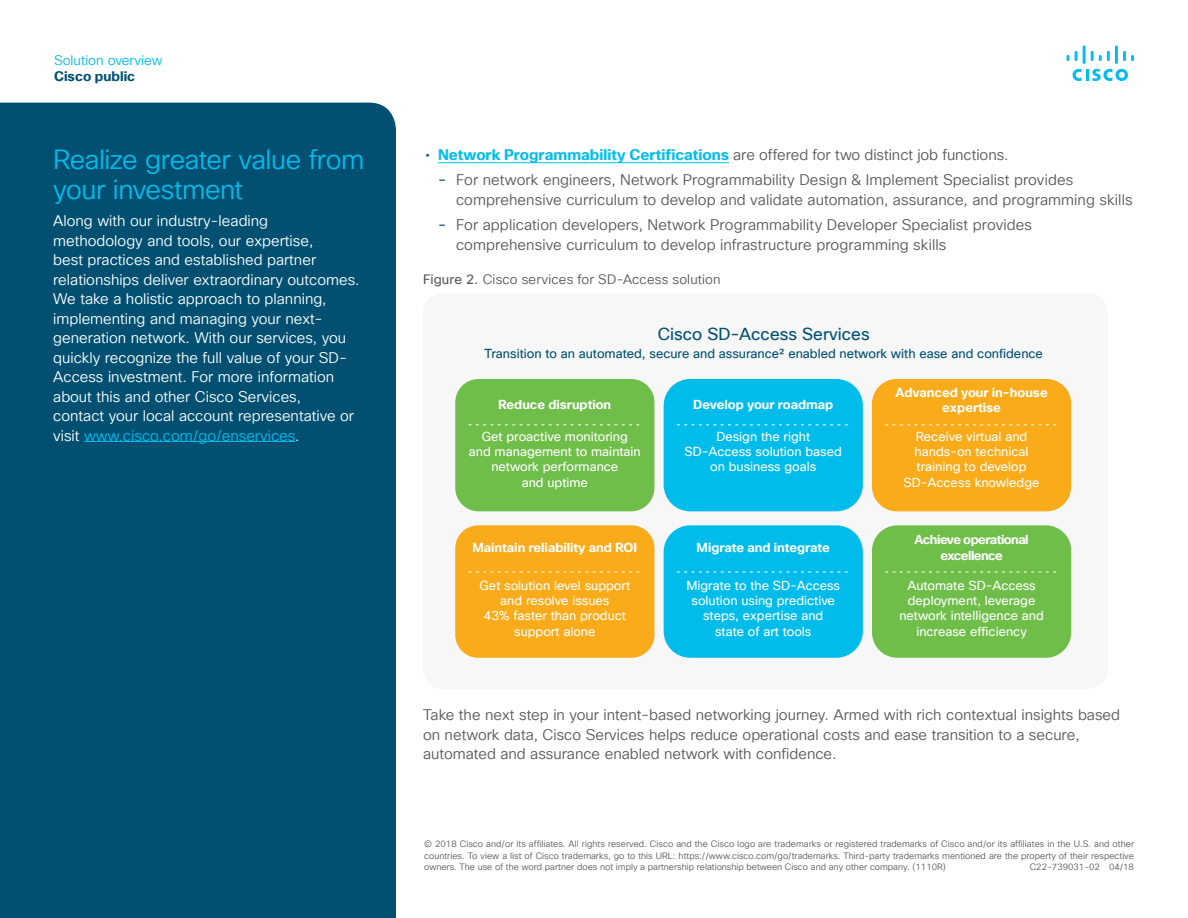
<style>
.page{position:relative;width:1188px;height:918px;background:#fff}
.page>*{position:absolute;margin:0;border:0;box-sizing:border-box;transform-origin:0 0}
.Subhead2_Blue{font:27px/30px "Cisco Sans TT Light";letter-spacing:-.02em;color:#01bcec}
.t1{font:16.95px "Cisco Sans TT";color:#005072}
.Body{font:15px/19.5px "Cisco Sans TT Light";color:#57585a}
.Body_White{font:15px/19.5px "Cisco Sans TT Light";color:#fff}
.t2{font:13.5px "Cisco Sans TT Light";color:#01bcec}
.t3{font:700 13.5px "Cisco Sans TT";color:#005073}
.FigureCaption{font:13.35px "Cisco Sans TT Light";letter-spacing:.01em;color:#57585a}
.t4{font:12.75px/15.3px "Cisco Sans TT";color:#fff;text-align:center}
.t5{font:700 12.75px/15.3px "Cisco Sans TT";color:#fff;text-align:center}
.t6{font:12.75px "Cisco Sans TT";color:#005072}
.t7{font:700 12.75px/15.3px "Cisco Sans TT";letter-spacing:-.04em;color:#fff;text-align:center}
.Footer_white{font:9px/11.2px "Cisco Sans TT Light";color:#57585a;text-align:justify}
.s1{color:#01bcec}
.s2{font-family:"Cisco Sans TT";color:#005073}
.s3{font-family:"Cisco Sans TT";font-weight:700;color:#01bcec}
.s4{font-family:"Cisco Sans TT"}
</style>
<div class="page">
<svg style="left:1073px;top:69px;width:55px;height:12px"></svg>
<svg style="left:1067px;top:55px;width:2px;height:6px"></svg>
<svg style="left:1075px;top:51px;width:3px;height:10px"></svg>
<hr style="left:1083px;top:45px;width:3px;height:19px;background:#01bcec">
<svg style="left:1091px;top:51px;width:19px;height:10px"></svg>
<hr style="left:1115px;top:45px;width:3px;height:19px;background:#01bcec">
<svg style="left:1123px;top:51px;width:11px;height:10px"></svg>
<div style="left:0;top:103px;width:396px;height:815px;background:#015072"></div>
<hr style="left:438px;top:162px;width:291px;height:1px;background:#01bcec">
<div style="left:423px;top:293px;width:685px;height:396px;background:#f7f7f8;border-radius:21px"></div>
<div style="left:455px;top:379px;width:199px;height:132px;background:#6ebe49;border-radius:23px"></div>
<div style="left:664px;top:379px;width:199px;height:132px;background:#00bceb;border-radius:27px"></div>
<div style="left:872px;top:379px;width:199px;height:132px;background:#faab1a;border-radius:25px"></div>
<div style="left:455px;top:525px;width:199px;height:133px;background:#faab1a;border-radius:23px"></div>
<div style="left:664px;top:525px;width:199px;height:133px;background:#00bceb;border-radius:27px"></div>
<div style="left:872px;top:525px;width:199px;height:133px;background:#6ebe49;border-radius:25px"></div>
<svg style="left:469px;top:571px;width:171px;height:1px"></svg>
<svg style="left:469px;top:424px;width:171px;height:1px"></svg>
<svg style="left:677px;top:424px;width:171px;height:1px"></svg>
<svg style="left:885px;top:424px;width:171px;height:1px"></svg>
<svg style="left:677px;top:571px;width:171px;height:1px"></svg>
<svg style="left:885px;top:571px;width:171px;height:1px"></svg>
<hr style="left:84px;top:441px;width:211px;height:1px;background:#01bcec">
<p class="t2" style="left:54px;top:51px;width:110px">Solution overview</p>
<p class="t3" style="left:54px;top:67px;width:83px">Cisco public</p>
<p class="Subhead2_Blue" style="left:53px;top:146px;width:313px">Realize greater value from your investment</p>
<p class="Body_White" style="left:53px;top:212px;width:308px">Along with our industry-leading methodology and tools, our expertise,<br>best practices and established partner relationships deliver extraordinary outcomes.<br>We take a holistic approach to planning, implementing and managing your next&shy;generation network. With our services, you quickly recognize the full value of your SD-Access investment. For more information about this and other Cisco Services,<br>contact your local account representative or visit <span class="s1">www.cisco.com/go/enservices</span>.</p>
<p class="Body" style="left:425px;top:145px;width:585px"><span class="s2">•</span> <span class="s3">Network Programmability Certifications</span> are offered for two distinct job functions.</p>
<p class="Body" style="left:456px;top:171px;width:678px;text-indent:-18px"><span class="s2">-</span> For network engineers, Network Programmability Design &amp; Implement Specialist provides comprehensive curriculum to develop and validate automation, assurance, and programming skills</p>
<p class="Body" style="left:456px;top:216px;width:578px;text-indent:-18px"><span class="s2">-</span> For application developers, Network Programmability Developer Specialist provides comprehensive curriculum to develop infrastructure programming skills</p>
<p class="FigureCaption" style="left:423px;top:271px;width:299px"><span class="s4">Figure 2.</span> Cisco services for SD-Access solution</p>
<p class="t1" style="left:658px;top:323px;width:213px">Cisco SD-Access Services</p>
<p class="t6" style="left:485px;top:346px;width:560px">Transition to an automated, secure and assurance² enabled network with ease and confidence</p>
<p class="t5" style="left:498px;top:397px;width:114px">Reduce disruption</p>
<p class="t5" style="left:693px;top:397px;width:142px">Develop your roadmap</p>
<p class="t4" style="left:469px;top:429px;width:174px">Get proactive monitoring<br>and management to maintain network performance<br>and uptime</p>
<p class="t4" style="left:685px;top:429px;width:159px">Design the right<br>SD-Access solution based on business goals</p>
<p class="t5" style="left:896px;top:385px;width:154px">Advanced your in-house expertise</p>
<p class="t4" style="left:904px;top:429px;width:137px">Receive virtual and hands-on technical training to develop<br>SD-Access knowledge</p>
<p class="t5" style="left:472px;top:540px;width:166px">Maintain reliability and ROI</p>
<p class="t4" style="left:480px;top:578px;width:152px">Get solution level support and resolve issues<br>43% faster than product support alone</p>
<p class="t5" style="left:697px;top:540px;width:135px">Migrate and integrate</p>
<p class="t4" style="left:686px;top:578px;width:155px">Migrate to the SD-Access solution using predictive steps, expertise and<br>state of art tools</p>
<p class="t7" style="left:915px;top:533px;width:116px">Achieve operational excellence</p>
<p class="t4" style="left:899px;top:578px;width:146px">Automate SD-Access deployment, leverage network intelligence and increase efficiency</p>
<p class="Body" style="left:423px;top:706px;width:699px">Take the next step in your intent-based networking journey. Armed with rich contextual insights based on network data, Cisco Services helps reduce operational costs and ease transition to a secure, automated and assurance enabled network with confidence.</p>
<p class="Footer_white" style="left:424px;top:839px;width:712px">© 2018 Cisco and/or its affiliates. All rights reserved. Cisco and the Cisco logo are trademarks or registered trademarks of Cisco and/or its affiliates in the U.S. and other countries. To view a list of Cisco trademarks, go to this URL: https://www.cisco.com/go/trademarks. Third-party trademarks mentioned are the property of their respective owners. The use of the word partner does not imply a partnership relationship between Cisco and any other company. (1110R)</p>
<p class="Footer_white" style="left:1030px;top:861px;width:106px">C22-739031-02 04/18</p>
</div>
